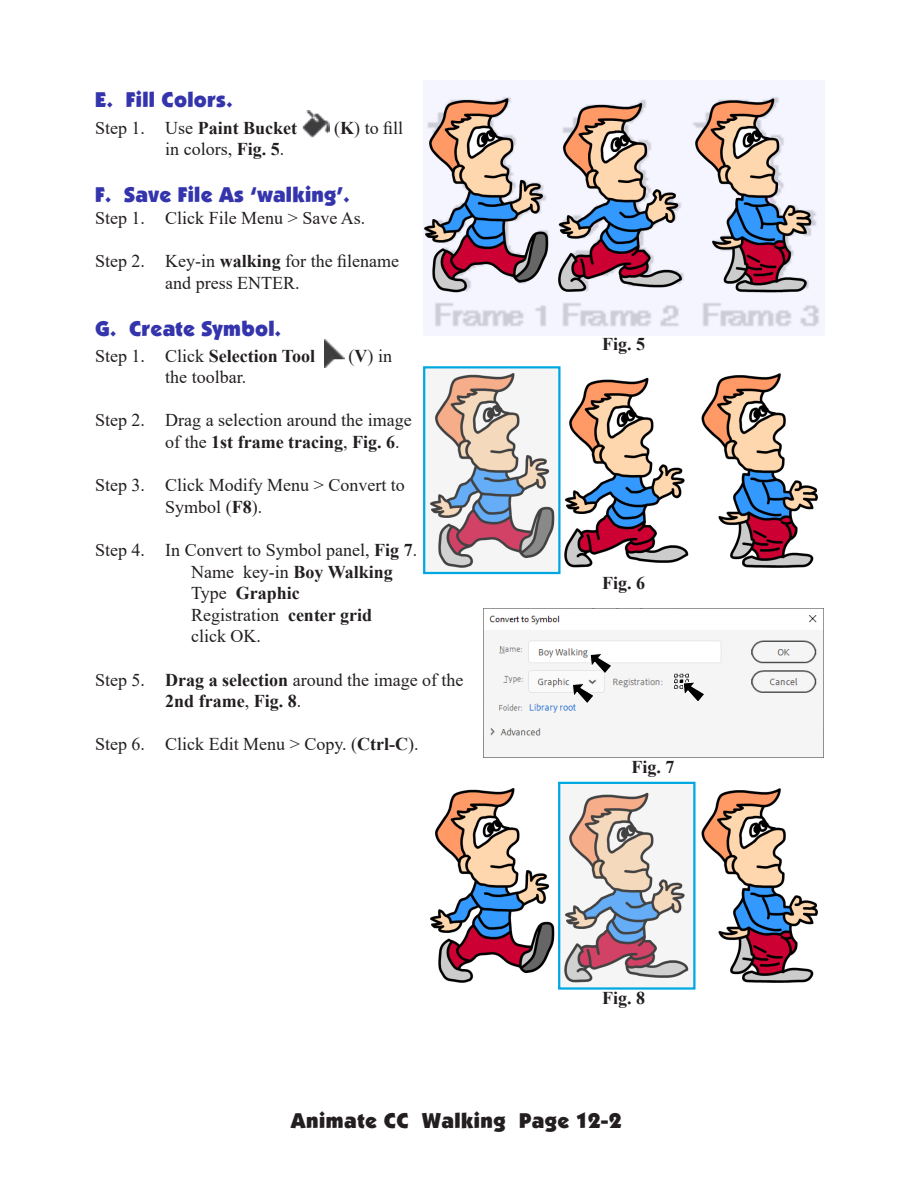
<style>
.page{position:relative;width:918px;height:1188px;background:#fff}
.page>*{position:absolute;margin:0;border:0;box-sizing:border-box;transform-origin:0 0}
.Subhead_1{font:21px "Boulder";letter-spacing:.015em;color:#3434ad}
.t1{font:21px "Boulder";letter-spacing:.025em;color:#231f20}
.Body_text{font:18px/21.6px "Times New Roman";color:#231f20}
.Body_text-2{font:700 18px "Times New Roman";color:#231f20}
.Figure_Number{font:700 18px "Times New Roman";color:#231f20}
.s1{font-weight:400}
.s2{font-weight:700}
</style>
<div class="page">
<img style="left:302px;top:110px;width:28px;height:28px">
<img style="left:324px;top:339px;width:20px;height:29px">
<img style="left:424px;top:96px;width:396px;height:232px">
<img style="left:564px;top:373px;width:254px;height:194px">
<svg style="left:430px;top:373px;width:125px;height:195px"></svg>
<div style="left:423px;top:366px;width:138px;height:208px;border:2px solid #00a8e1"></div>
<img style="left:483px;top:608px;width:340px;height:150px">
<svg style="left:572px;top:683px;width:23px;height:21px"></svg>
<svg style="left:590px;top:653px;width:23px;height:21px"></svg>
<svg style="left:683px;top:681px;width:23px;height:22px"></svg>
<img style="left:431px;top:789px;width:387px;height:194px">
<svg style="left:561px;top:789px;width:132px;height:194px"></svg>
<div style="left:558px;top:782px;width:138px;height:208px;border:2px solid #00a8e1"></div>
<p class="Subhead_1" style="left:95px;top:87px;width:139px">E. Fill Colors.</p>
<p class="Body_text-2" style="left:95px;top:115px;width:204px"><span class="s1">Step 1. Use</span> Paint Bucket</p>
<p class="Body_text" style="left:334px;top:116px;width:71px">(<span class="s2">K</span>) to fill</p>
<p class="Body_text" style="left:165px;top:138px;width:120px">in colors, <span class="s2">Fig. 5</span>.</p>
<p class="Subhead_1" style="left:95px;top:183px;width:256px">F. Save File As ‘walking’.</p>
<p class="Body_text" style="left:95px;top:207px;width:272px">Step 1. Click File Menu &gt; Save As.</p>
<p class="Body_text" style="left:165px;top:250px;width:235px;text-indent:-70px">Step 2. Key-in <span class="s2">walking</span> for the filename and press ENTER.</p>
<p class="Subhead_1" style="left:95px;top:316px;width:188px">G. Create Symbol.</p>
<p class="Body_text-2" style="left:95px;top:342px;width:222px"><span class="s1">Step 1. Click</span> Selection Tool</p>
<p class="Body_text" style="left:349px;top:344px;width:45px">(<span class="s2">V</span>) in</p>
<p class="Body_text" style="left:165px;top:366px;width:82px">the toolbar.</p>
<p class="Body_text" style="left:165px;top:409px;width:248px;text-indent:-70px">Step 2. Drag a selection around the image of the <span class="s2">1st frame tracing</span>, <span class="s2">Fig. 6</span>.</p>
<p class="Body_text" style="left:165px;top:474px;width:241px;text-indent:-70px">Step 3. Click Modify Menu &gt; Convert to<br>Symbol (<span class="s2">F8</span>).</p>
<p class="Body_text" style="left:191px;top:539px;width:228px;text-indent:-96px">Step 4. In Convert to Symbol panel, <span class="s2">Fig 7</span>.<br>Name key-in <span class="s2">Boy Walking<br></span>Type <span class="s2">Graphic<br></span>Registration <span class="s2">center grid<br></span>click OK.</p>
<p class="Body_text" style="left:165px;top:668px;width:300px;text-indent:-70px">Step 5. <span class="s2">Drag a selection</span> around the image of the<br><span class="s2">2nd frame</span>, <span class="s2">Fig. 8</span>.</p>
<p class="Body_text" style="left:95px;top:733px;width:325px">Step 6. Click Edit Menu &gt; Copy. (<span class="s2">Ctrl-C</span>).</p>
<p class="Figure_Number" style="left:602px;top:331px;width:45px">Fig. 5</p>
<p class="Figure_Number" style="left:602px;top:570px;width:45px">Fig. 6</p>
<p class="Figure_Number" style="left:632px;top:754px;width:45px">Fig. 7</p>
<p class="Figure_Number" style="left:602px;top:985px;width:45px">Fig. 8</p>
<p class="t1" style="left:291px;top:1109px;width:332px">Animate CC Walking Page 12-2</p>
</div>
